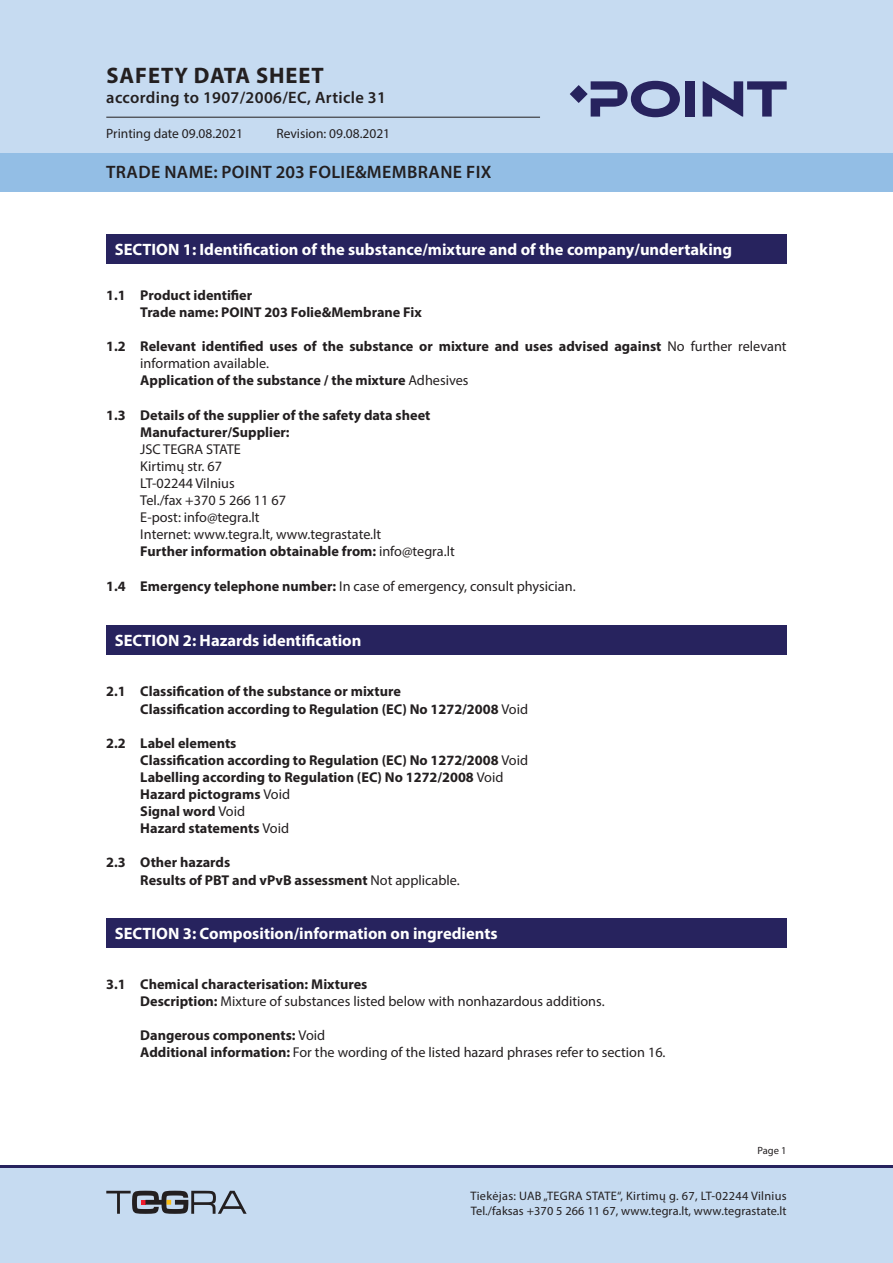
<style>
.page{position:relative;width:893px;height:1263px;background:#fff}
.page>*{position:absolute;margin:0;border:0;box-sizing:border-box;transform-origin:0 0}
.t1{font:700 22.5px "Myriad Pro";letter-spacing:.04em;color:#231f20}
.t2{font:600 18px "Myriad Pro";letter-spacing:.02em;color:#231f20}
.Skyrius_baltas{font:700 16.5px "Myriad Pro";color:#fff}
.t3{font:600 16.5px "Myriad Pro";letter-spacing:.02em;color:#231f20}
.Tekstas_paprastas_Bo{font:700 14.25px "Myriad Pro";color:#231f20}
._1_1_skyrius_Boldas{font:700 14.25px/17.1px "Myriad Pro";color:#231f20}
.Tekstas_paprastas_Bo-2{font:14.25px "Myriad Pro";color:#231f20}
.Tekstas_paprastas{font:14.25px "Myriad Pro";color:#231f20}
._1_1_skyrius_Boldas-2{font:14.25px "Myriad Pro";color:#231f20}
.t4{font:13.5px "Myriad Pro";color:#231f20}
.t5{font:12.3px/14.7px "Myriad Pro";letter-spacing:.01em;color:#231f20}
.Pavadinimas{font:10.5px "Myriad Pro";color:#231f20}
.s1{font-weight:400}
.s2{font-weight:700}
</style>
<div class="page">
<div style="left:0;top:1165px;width:893px;height:98px;background:#c6dbf1"></div>
<hr style="left:0;top:1165px;width:893px;height:2px;background:#27235e">
<div style="left:0;top:0;width:893px;height:191px;background:#c6dbf1"></div>
<div style="left:0;top:153px;width:893px;height:38px;background:#93bee5"></div>
<hr style="left:106px;top:117px;width:434px;height:1px;background:#231f20">
<svg style="left:591px;top:81px;width:89px;height:36px"></svg>
<div style="left:685px;top:81px;width:10px;height:36px;background:#27235e"></div>
<svg style="left:703px;top:81px;width:84px;height:36px"></svg>
<svg style="left:570px;top:85px;width:18px;height:18px"></svg>
<svg style="left:106px;top:1191px;width:141px;height:23px"></svg>
<div style="left:106px;top:234px;width:681px;height:30px;background:#27235e"></div>
<div style="left:106px;top:625px;width:681px;height:30px;background:#27235e"></div>
<div style="left:106px;top:918px;width:681px;height:29px;background:#27235e"></div>
<h1 class="t1" style="left:107px;top:61px;width:219px">SAFETY DATA SHEET</h1>
<p class="t3" style="left:106px;top:87px;width:281px">according to 1907/2006/EC, Article 31</p>
<p class="t4" style="left:106px;top:125px;width:138px">Printing date 09.08.2021</p>
<p class="t4" style="left:276px;top:125px;width:115px">Revision: 09.08.2021</p>
<p class="t2" style="left:106px;top:160px;width:387px">TRADE NAME: POINT 203 FOLIE&amp;MEMBRANE FIX</p>
<p class="Skyrius_baltas" style="left:115px;top:238px;width:619px">SECTION 1: Identification of the substance/mixture and of the company/undertaking</p>
<p class="_1_1_skyrius_Boldas" style="left:106px;top:286px;width:147px">1.1 Product identifier</p>
<p class="Tekstas_paprastas_Bo" style="left:140px;top:303px;width:283px">Trade name: POINT 203 Folie&amp;Membrane Fix</p>
<p class="_1_1_skyrius_Boldas" style="left:140px;top:337px;width:648px;text-indent:-34px">1.2 Relevant identified uses of the substance or mixture and uses advised against <span class="s1">No further relevant information available.</span></p>
<p class="Tekstas_paprastas_Bo" style="left:140px;top:371px;width:330px">Application of the substance / the mixture <span class="s1">Adhesives</span></p>
<p class="_1_1_skyrius_Boldas" style="left:106px;top:406px;width:326px">1.3 Details of the supplier of the safety data sheet</p>
<p class="Tekstas_paprastas_Bo" style="left:140px;top:423px;width:151px">Manufacturer/Supplier:</p>
<p class="Tekstas_paprastas" style="left:140px;top:440px;width:102px">JSC TEGRA STATE</p>
<p class="Tekstas_paprastas" style="left:140px;top:457px;width:83px">Kirtimų str. 67</p>
<p class="Tekstas_paprastas" style="left:140px;top:474px;width:96px">LT-02244 Vilnius</p>
<p class="Tekstas_paprastas" style="left:140px;top:491px;width:147px">Tel./fax +370 5 266 11 67</p>
<p class="Tekstas_paprastas" style="left:140px;top:509px;width:121px">E-post: info@tegra.lt</p>
<p class="Tekstas_paprastas" style="left:140px;top:526px;width:242px">Internet: www.tegra.lt, www.tegrastate.lt</p>
<p class="Tekstas_paprastas_Bo" style="left:140px;top:542px;width:316px">Further information obtainable from: <span class="s1">info@tegra.lt</span></p>
<p class="_1_1_skyrius_Boldas-2" style="left:106px;top:577px;width:471px"><span class="s2">1.4 Emergency telephone number:</span> In case of emergency, consult physician.</p>
<p class="Skyrius_baltas" style="left:115px;top:630px;width:248px">SECTION 2: Hazards identification</p>
<p class="_1_1_skyrius_Boldas" style="left:106px;top:683px;width:296px">2.1 Classification of the substance or mixture</p>
<p class="Tekstas_paprastas_Bo" style="left:140px;top:699px;width:389px">Classification according to Regulation (EC) No 1272/2008 <span class="s1">Void</span></p>
<p class="_1_1_skyrius_Boldas" style="left:106px;top:734px;width:132px">2.2 Label elements</p>
<p class="Tekstas_paprastas_Bo" style="left:140px;top:751px;width:389px">Classification according to Regulation (EC) No 1272/2008 <span class="s1">Void</span></p>
<p class="Tekstas_paprastas_Bo" style="left:140px;top:768px;width:365px">Labelling according to Regulation (EC) No 1272/2008 <span class="s1">Void</span></p>
<p class="Tekstas_paprastas_Bo" style="left:140px;top:785px;width:151px">Hazard pictograms <span class="s1">Void</span></p>
<p class="Tekstas_paprastas_Bo" style="left:140px;top:802px;width:106px">Signal word <span class="s1">Void</span></p>
<p class="Tekstas_paprastas_Bo" style="left:140px;top:819px;width:150px">Hazard statements <span class="s1">Void</span></p>
<p class="_1_1_skyrius_Boldas" style="left:106px;top:854px;width:125px">2.3 Other hazards</p>
<p class="Tekstas_paprastas_Bo" style="left:140px;top:870px;width:321px">Results of PBT and vPvB assessment <span class="s1">Not applicable.</span></p>
<p class="Skyrius_baltas" style="left:115px;top:922px;width:384px">SECTION 3: Composition/information on ingredients</p>
<p class="_1_1_skyrius_Boldas" style="left:106px;top:975px;width:263px">3.1 Chemical characterisation: Mixtures</p>
<p class="Tekstas_paprastas_Bo-2" style="left:140px;top:992px;width:466px"><span class="s2">Description:</span> Mixture of substances listed below with nonhazardous additions.</p>
<p class="Tekstas_paprastas_Bo" style="left:140px;top:1026px;width:186px">Dangerous components: <span class="s1">Void</span></p>
<p class="Tekstas_paprastas_Bo-2" style="left:140px;top:1044px;width:527px"><span class="s2">Additional information:</span> For the wording of the listed hazard phrases refer to section 16.</p>
<p class="Pavadinimas" style="left:757px;top:1144px;width:31px">Page 1</p>
<p class="t5" style="left:470px;top:1188px;width:318px">Tiekėjas: UAB „TEGRA STATE“, Kirtimų g. 67, LT-02244 Vilnius<br>Tel./faksas +370 5 266 11 67, www.tegra.lt, www.tegrastate.lt</p>
</div>
